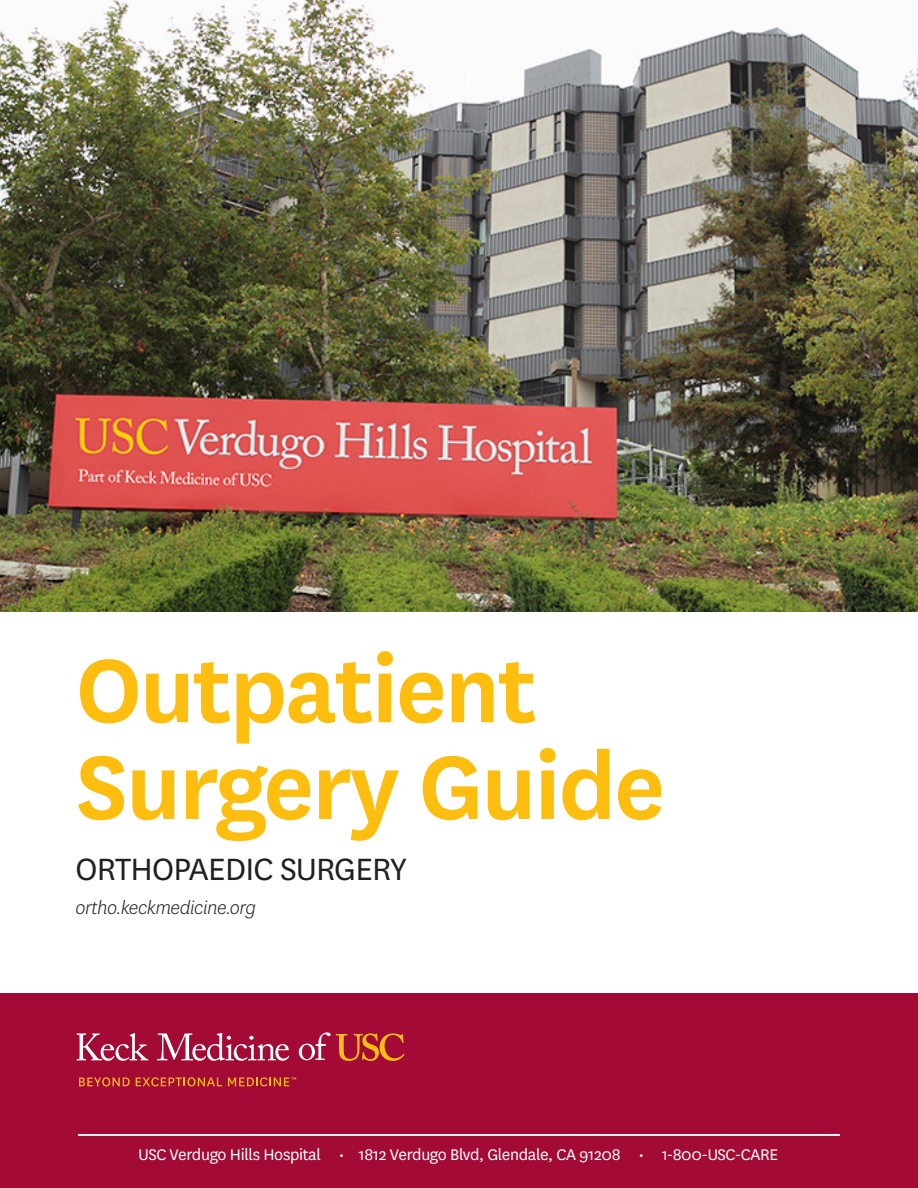
<style>
.page{position:relative;width:918px;height:1188px;background:#fff}
.page>*{position:absolute;margin:0;border:0;box-sizing:border-box;transform-origin:0 0}
.t1{font:600 105px "National";letter-spacing:-.02em;color:#febe10}
.t2{font:36px "National";letter-spacing:-.02em;color:#231f20}
.t3{font:italic 300 21px "National";letter-spacing:-.02em;color:#231f20}
.t4{font:18px "National";letter-spacing:-.02em;color:#fff}
</style>
<div class="page">
<div style="left:0;top:994px;width:918px;height:194px;background:#a30a36"></div>
<hr style="left:78px;top:1134px;width:762px;height:2px;background:#fff">
<svg style="left:77px;top:1033px;width:71px;height:28px"></svg>
<svg style="left:157px;top:1033px;width:132px;height:28px"></svg>
<svg style="left:299px;top:1032px;width:106px;height:29px"></svg>
<svg style="left:79px;top:1077px;width:51px;height:9px"></svg>
<svg style="left:136px;top:1077px;width:86px;height:9px"></svg>
<svg style="left:228px;top:1077px;width:68px;height:9px"></svg>
<img style="left:0;top:0;width:918px;height:611px">
<p class="t1" style="left:76px;top:617px;width:463px">Outpatient</p>
<p class="t1" style="left:76px;top:714px;width:591px">Surgery Guide</p>
<p class="t2" style="left:76px;top:846px;width:333px">ORTHOPAEDIC SURGERY</p>
<p class="t3" style="left:76px;top:895px;width:182px">ortho.keckmedicine.org</p>
<p class="t4" style="left:139px;top:1143px;width:641px">USC Verdugo Hills Hospital • 1812 Verdugo Blvd, Glendale, CA 91208 • 1-800-USC-CARE</p>
</div>
